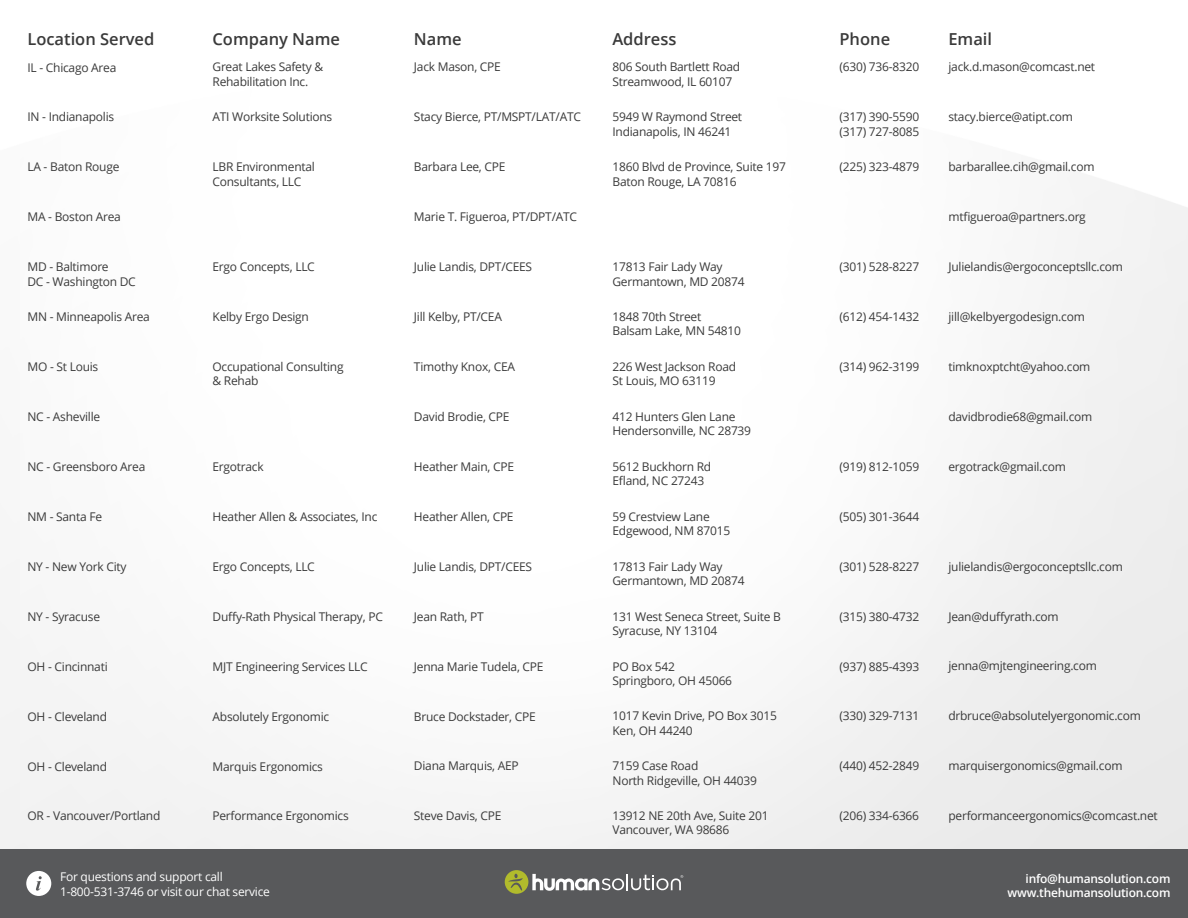
<style>
.page{position:relative;width:1188px;height:918px;background:#fff}
.page>*{position:absolute;margin:0;border:0;box-sizing:border-box;transform-origin:0 0}
.t1{font:600 16.5px "Open Sans";color:#3a3a3a}
.t2{font:12px/14.4px "Open Sans";letter-spacing:-.02em;color:#3a3a3a}
.t3{font:12px/14.4px "Open Sans";letter-spacing:-.02em;color:#fff}
.t4{font:600 12px/14.4px "Open Sans";letter-spacing:-.02em;color:#fff;text-align:right}
</style>
<div class="page">
<div style="left:0;top:849px;width:1188px;height:69px;background:#58595b"></div>
<svg style="left:505px;top:870px;width:178px;height:24px"></svg>
<div style="left:26px;top:871px;width:25px;height:25px;background:#fff;border-radius:50%"></div>
<svg style="left:36px;top:876px;width:6px;height:15px"></svg>
<h1 class="t1" style="left:27px;top:27px;width:129px">Location Served</h1>
<h1 class="t1" style="left:213px;top:27px;width:129px">Company Name</h1>
<h1 class="t1" style="left:414px;top:27px;width:49px">Name</h1>
<h1 class="t1" style="left:612px;top:27px;width:66px">Address</h1>
<h1 class="t1" style="left:839px;top:27px;width:52px">Phone</h1>
<h1 class="t1" style="left:948px;top:27px;width:45px">Email</h1>
<p class="t2" style="left:27px;top:60px;width:90px">IL - Chicago Area</p>
<p class="t2" style="left:27px;top:110px;width:88px">IN - Indianapolis</p>
<p class="t2" style="left:27px;top:160px;width:94px">LA - Baton Rouge</p>
<p class="t2" style="left:27px;top:209px;width:95px">MA - Boston Area</p>
<p class="t2" style="left:949px;top:59px;width:148px">jack.d.mason@comcast.net</p>
<p class="t2" style="left:949px;top:109px;width:126px">stacy.bierce@atipt.com</p>
<p class="t2" style="left:949px;top:159px;width:148px">barbarallee.cih@gmail.com</p>
<p class="t2" style="left:949px;top:209px;width:139px">mtfigueroa@partners.org</p>
<p class="t2" style="left:949px;top:259px;width:176px">Julielandis@ergoconceptsllc.com</p>
<p class="t2" style="left:949px;top:309px;width:138px">jill@kelbyergodesign.com</p>
<p class="t2" style="left:949px;top:359px;width:143px">timknoxptcht@yahoo.com</p>
<p class="t2" style="left:948px;top:409px;width:145px">davidbrodie68@gmail.com</p>
<p class="t2" style="left:948px;top:459px;width:119px">ergotrack@gmail.com</p>
<p class="t2" style="left:612px;top:60px;width:129px">806 South Bartlett Road<br>Streamwood, IL 60107</p>
<p class="t2" style="left:612px;top:109px;width:131px">5949 W Raymond Street<br>Indianapolis, IN 46241</p>
<p class="t2" style="left:612px;top:159px;width:175px">1860 Blvd de Province, Suite 197<br>Baton Rouge, LA 70816</p>
<p class="t2" style="left:213px;top:60px;width:112px">Great Lakes Safety &amp;<br>Rehabilitation Inc.</p>
<p class="t2" style="left:213px;top:110px;width:121px">ATI Worksite Solutions</p>
<p class="t2" style="left:414px;top:60px;width:88px">Jack Mason, CPE</p>
<p class="t2" style="left:414px;top:109px;width:169px">Stacy Bierce, PT/MSPT/LAT/ATC</p>
<p class="t2" style="left:414px;top:159px;width:93px">Barbara Lee, CPE</p>
<p class="t2" style="left:414px;top:209px;width:165px">Marie T. Figueroa, PT/DPT/ATC</p>
<p class="t2" style="left:414px;top:259px;width:120px">Julie Landis, DPT/CEES</p>
<p class="t2" style="left:414px;top:309px;width:89px">Jill Kelby, PT/CEA</p>
<p class="t2" style="left:414px;top:359px;width:103px">Timothy Knox, CEA</p>
<p class="t2" style="left:414px;top:409px;width:97px">David Brodie, CPE</p>
<p class="t2" style="left:414px;top:459px;width:102px">Heather Main, CPE</p>
<p class="t2" style="left:414px;top:509px;width:101px">Heather Allen, CPE</p>
<p class="t2" style="left:414px;top:559px;width:120px">Julie Landis, DPT/CEES</p>
<p class="t2" style="left:414px;top:609px;width:71px">Jean Rath, PT</p>
<p class="t2" style="left:414px;top:659px;width:131px">Jenna Marie Tudela, CPE</p>
<p class="t2" style="left:414px;top:709px;width:123px">Bruce Dockstader, CPE</p>
<p class="t2" style="left:414px;top:759px;width:106px">Diana Marquis, AEP</p>
<p class="t2" style="left:840px;top:59px;width:81px">(630) 736-8320</p>
<p class="t2" style="left:840px;top:109px;width:81px">(317) 390-5590 (317) 727-8085</p>
<p class="t2" style="left:840px;top:159px;width:81px">(225) 323-4879</p>
<p class="t2" style="left:213px;top:159px;width:104px">LBR Environmental<br>Consultants, LLC</p>
<p class="t2" style="left:612px;top:259px;width:134px">17813 Fair Lady Way<br>Germantown, MD 20874</p>
<p class="t2" style="left:612px;top:309px;width:130px">1848 70th Street<br>Balsam Lake, MN 54810</p>
<p class="t2" style="left:612px;top:359px;width:125px">226 West Jackson Road<br>St Louis, MO 63119</p>
<p class="t2" style="left:612px;top:409px;width:140px">412 Hunters Glen Lane<br>Hendersonville, NC 28739</p>
<p class="t2" style="left:612px;top:459px;width:100px">5612 Buckhorn Rd<br>Efland, NC 27243</p>
<p class="t2" style="left:612px;top:509px;width:119px">59 Crestview Lane<br>Edgewood, NM 87015</p>
<p class="t2" style="left:612px;top:559px;width:134px">17813 Fair Lady Way<br>Germantown, MD 20874</p>
<p class="t2" style="left:612px;top:609px;width:170px">131 West Seneca Street, Suite B<br>Syracuse, NY 13104</p>
<p class="t2" style="left:613px;top:659px;width:121px">PO Box 542<br>Springboro, OH 45066</p>
<p class="t2" style="left:613px;top:709px;width:166px">1017 Kevin Drive, PO Box 3015<br>Ken, OH 44240</p>
<p class="t2" style="left:613px;top:759px;width:146px">7159 Case Road<br>North Ridgeville, OH 44039</p>
<p class="t2" style="left:27px;top:259px;width:110px">MD - Baltimore<br>DC - Washington DC</p>
<p class="t2" style="left:27px;top:309px;width:124px">MN - Minneapolis Area</p>
<p class="t2" style="left:27px;top:359px;width:72px">MO - St Louis</p>
<p class="t2" style="left:840px;top:259px;width:81px">(301) 528-8227</p>
<p class="t2" style="left:840px;top:309px;width:81px">(612) 454-1432</p>
<p class="t2" style="left:840px;top:359px;width:81px">(314) 962-3199</p>
<p class="t2" style="left:213px;top:259px;width:104px">Ergo Concepts, LLC</p>
<p class="t2" style="left:213px;top:309px;width:98px">Kelby Ergo Design</p>
<p class="t2" style="left:213px;top:359px;width:133px">Occupational Consulting &amp; Rehab</p>
<p class="t2" style="left:27px;top:409px;width:74px">NC - Asheville</p>
<p class="t2" style="left:213px;top:459px;width:53px">Ergotrack</p>
<p class="t2" style="left:213px;top:509px;width:166px">Heather Allen &amp; Associates, Inc</p>
<p class="t2" style="left:213px;top:559px;width:104px">Ergo Concepts, LLC</p>
<p class="t2" style="left:213px;top:609px;width:172px">Duffy-Rath Physical Therapy, PC</p>
<p class="t2" style="left:213px;top:659px;width:157px">MJT Engineering Services LLC</p>
<p class="t2" style="left:213px;top:709px;width:118px">Absolutely Ergonomic</p>
<p class="t2" style="left:213px;top:759px;width:112px">Marquis Ergonomics</p>
<p class="t2" style="left:27px;top:459px;width:120px">NC - Greensboro Area</p>
<p class="t2" style="left:840px;top:459px;width:81px">(919) 812-1059</p>
<p class="t2" style="left:840px;top:509px;width:81px">(505) 301-3644</p>
<p class="t2" style="left:840px;top:559px;width:81px">(301) 528-8227</p>
<p class="t2" style="left:840px;top:609px;width:81px">(315) 380-4732</p>
<p class="t2" style="left:840px;top:659px;width:81px">(937) 885-4393</p>
<p class="t2" style="left:840px;top:709px;width:81px">(330) 329-7131</p>
<p class="t2" style="left:840px;top:759px;width:81px">(440) 452-2849</p>
<p class="t2" style="left:27px;top:509px;width:76px">NM - Santa Fe</p>
<p class="t2" style="left:948px;top:559px;width:176px">julielandis@ergoconceptsllc.com</p>
<p class="t2" style="left:948px;top:609px;width:112px">Jean@duffyrath.com</p>
<p class="t2" style="left:948px;top:659px;width:150px">jenna@mjtengineering.com</p>
<p class="t2" style="left:948px;top:709px;width:194px">drbruce@absolutelyergonomic.com</p>
<p class="t2" style="left:948px;top:758px;width:176px">marquisergonomics@gmail.com</p>
<p class="t2" style="left:27px;top:559px;width:101px">NY - New York City</p>
<p class="t2" style="left:27px;top:609px;width:74px">NY - Syracuse</p>
<p class="t2" style="left:27px;top:659px;width:82px">OH - Cincinnati</p>
<p class="t2" style="left:27px;top:709px;width:81px">OH - Cleveland</p>
<p class="t2" style="left:27px;top:759px;width:81px">OH - Cleveland</p>
<p class="t2" style="left:27px;top:808px;width:135px">OR - Vancouver/Portland</p>
<p class="t2" style="left:213px;top:808px;width:138px">Performance Ergonomics</p>
<p class="t2" style="left:414px;top:808px;width:89px">Steve Davis, CPE</p>
<p class="t2" style="left:612px;top:808px;width:158px">13912 NE 20th Ave, Suite 201<br>Vancouver, WA 98686</p>
<p class="t2" style="left:840px;top:808px;width:81px">(206) 334-6366</p>
<p class="t2" style="left:948px;top:808px;width:211px">performanceergonomics@comcast.net</p>
<p class="t3" style="left:60px;top:869px;width:211px">For questions and support call<br>1-800-531-3746 or visit our chat service</p>
<p class="t4" style="left:1008px;top:871px;width:164px">info@humansolution.com www.thehumansolution.com</p>
</div>
